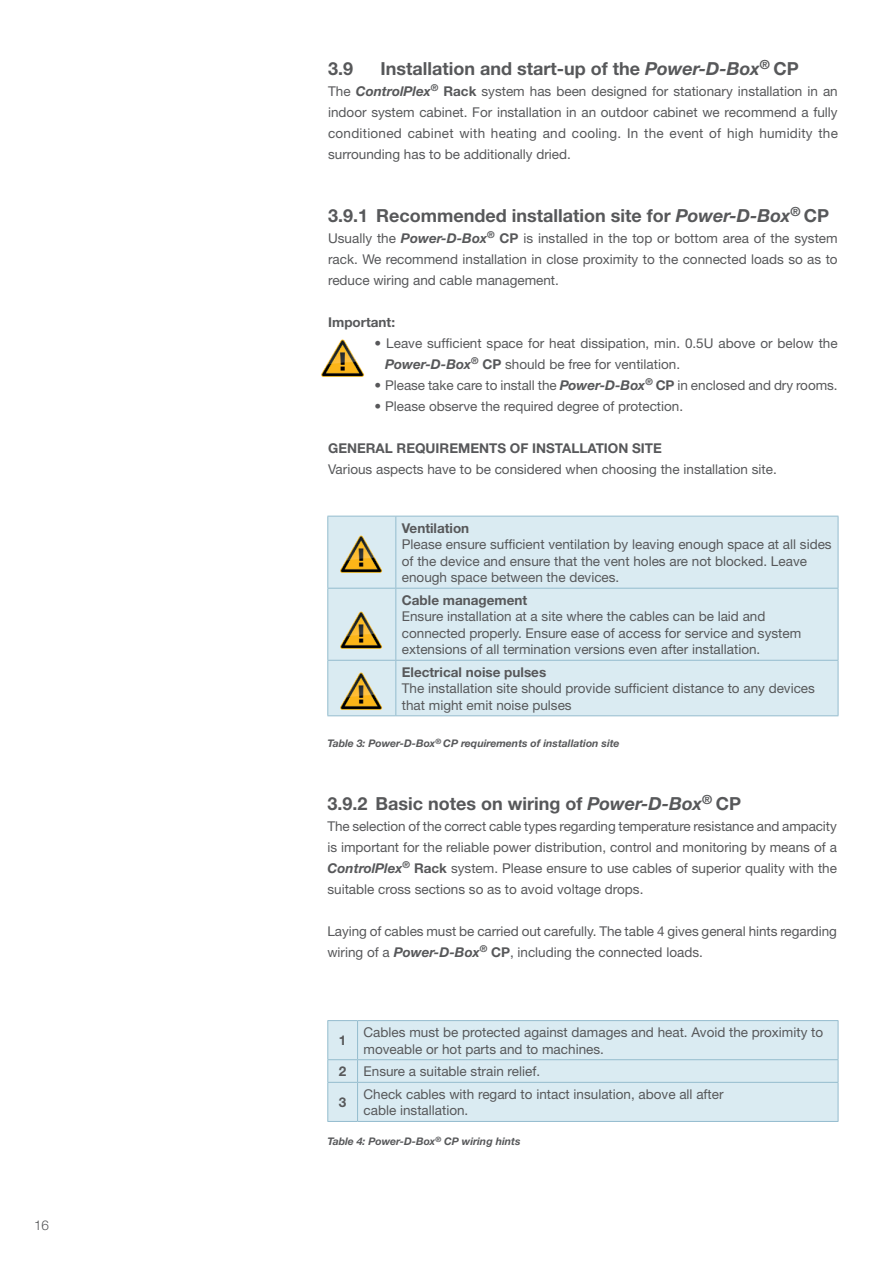
<style>
.page{position:relative;width:893px;height:1263px;background:#fff}
.page>*{position:absolute;margin:0;border:0;box-sizing:border-box;transform-origin:0 0}
.t1{font:700 18px "Helvetica Neue LT";color:#57585a}
.t2{font:13.5px/21px "Helvetica Neue LT";color:#57585a}
.t3{font:700 13.5px "Helvetica Neue LT";color:#57585a}
.t4{font:300 13.5px "Helvetica Neue LT";color:#57585a}
.t5{font:italic 700 10.5px "Helvetica Neue LT";color:#57585a}
.s1{font-style:italic}
.s2{font-weight:700;font-style:italic}
.s3{font-weight:700}
</style>
<div class="page">
<img style="left:321px;top:339px;width:44px;height:38px">
<div style="left:328px;top:517px;width:510px;height:198px;background:#daebf2"></div>
<hr style="left:327px;top:516px;width:69px;height:1px;background:#94bcce">
<hr style="left:327px;top:516px;width:1px;height:72px;background:#94bcce">
<hr style="left:396px;top:516px;width:442px;height:1px;background:#94bcce">
<hr style="left:395px;top:516px;width:1px;height:72px;background:#94bcce">
<hr style="left:838px;top:516px;width:1px;height:72px;background:#94bcce">
<hr style="left:327px;top:588px;width:69px;height:1px;background:#94bcce">
<hr style="left:327px;top:589px;width:1px;height:71px;background:#94bcce">
<hr style="left:396px;top:588px;width:442px;height:1px;background:#94bcce">
<hr style="left:395px;top:589px;width:1px;height:71px;background:#94bcce">
<hr style="left:838px;top:589px;width:1px;height:71px;background:#94bcce">
<hr style="left:327px;top:660px;width:69px;height:1px;background:#94bcce">
<hr style="left:327px;top:661px;width:1px;height:54px;background:#94bcce">
<hr style="left:396px;top:660px;width:442px;height:1px;background:#94bcce">
<hr style="left:395px;top:661px;width:1px;height:54px;background:#94bcce">
<hr style="left:838px;top:661px;width:1px;height:54px;background:#94bcce">
<hr style="left:327px;top:715px;width:69px;height:1px;background:#94bcce">
<hr style="left:396px;top:715px;width:442px;height:1px;background:#94bcce">
<img style="left:337px;top:533px;width:48px;height:41px">
<img style="left:337px;top:610px;width:48px;height:41px">
<img style="left:337px;top:671px;width:48px;height:41px">
<div style="left:328px;top:1021px;width:510px;height:100px;background:#daebf2"></div>
<hr style="left:327px;top:1020px;width:31px;height:1px;background:#94bcce">
<hr style="left:327px;top:1021px;width:1px;height:38px;background:#94bcce">
<hr style="left:358px;top:1020px;width:480px;height:1px;background:#94bcce">
<hr style="left:357px;top:1021px;width:1px;height:38px;background:#94bcce">
<hr style="left:838px;top:1021px;width:1px;height:38px;background:#94bcce">
<hr style="left:327px;top:1059px;width:31px;height:1px;background:#94bcce">
<svg style="left:327px;top:1060px;width:1px;height:22px"></svg>
<hr style="left:358px;top:1059px;width:480px;height:1px;background:#94bcce">
<svg style="left:357px;top:1060px;width:1px;height:22px"></svg>
<svg style="left:838px;top:1060px;width:1px;height:22px"></svg>
<hr style="left:327px;top:1082px;width:31px;height:1px;background:#94bcce">
<hr style="left:327px;top:1083px;width:1px;height:38px;background:#94bcce">
<hr style="left:358px;top:1082px;width:480px;height:1px;background:#94bcce">
<hr style="left:357px;top:1083px;width:1px;height:38px;background:#94bcce">
<hr style="left:838px;top:1083px;width:1px;height:38px;background:#94bcce">
<hr style="left:327px;top:1121px;width:31px;height:1px;background:#94bcce">
<hr style="left:358px;top:1121px;width:480px;height:1px;background:#94bcce">
<p class="t4" style="left:34px;top:1217px;width:17px">16</p>
<h1 class="t1" style="left:328px;top:57px;width:27px">3.9</h1>
<h1 class="t1" style="left:381px;top:57px;width:420px">Installation and start-up of the <span class="s1">Power-D-Box</span><sup>®</sup> CP</h1>
<p class="t2" style="left:328px;top:80px;width:511px;text-align:justify">The <span class="s2">ControlPlex</span><sup>®</sup> <span class="s3">Rack</span> system has been designed for stationary installation in an indoor system cabinet. For installation in an outdoor cabinet we recommend a fully conditioned cabinet with heating and cooling. In the event of high humidity the surrounding has to be additionally dried.</p>
<h1 class="t1" style="left:328px;top:204px;width:503px">3.9.1 Recommended installation site for <span class="s1">Power-D-Box</span><sup>®</sup> CP</h1>
<p class="t2" style="left:328px;top:227px;width:511px;text-align:justify">Usually the <span class="s2">Power-D-Box</span><sup>®</sup> <span class="s3">CP</span> is installed in the top or bottom area of the system rack. We recommend installation in close proximity to the connected loads so as to reduce wiring and cable management.</p>
<p class="t3" style="left:328px;top:314px;width:68px">Important:</p>
<p class="t2" style="left:385px;top:332px;width:454px;text-indent:-11px">• Leave sufficient space for heat dissipation, min. 0.5U above or below the<br><span class="s2">Power-D-Box</span><sup>®</sup> <span class="s3">CP</span> should be free for ventilation.</p>
<p class="t2" style="left:375px;top:374px;width:465px">• Please take care to install the <span class="s2">Power-D-Box</span><sup>®</sup> <span class="s3">CP</span> in enclosed and dry rooms.</p>
<p class="t2" style="left:375px;top:395px;width:310px">• Please observe the required degree of protection.</p>
<p class="t3" style="left:328px;top:440px;width:335px">GENERAL REQUIREMENTS OF INSTALLATION SITE</p>
<p class="t2" style="left:328px;top:458px;width:450px">Various aspects have to be considered when choosing the installation site.</p>
<p class="t3" style="left:402px;top:519px;width:69px">Ventilation</p>
<p class="t2" style="left:402px;top:536px;width:431px;line-height:16.5px">Please ensure sufficient ventilation by leaving enough space at all sides of the device and ensure that the vent holes are not blocked. Leave enough space between the devices.</p>
<p class="t3" style="left:402px;top:592px;width:127px">Cable management</p>
<p class="t2" style="left:402px;top:608px;width:401px;line-height:16.5px">Ensure installation at a site where the cables can be laid and connected properly. Ensure ease of access for service and system extensions of all termination versions even after installation.</p>
<p class="t3" style="left:402px;top:664px;width:146px">Electrical noise pulses</p>
<p class="t2" style="left:402px;top:680px;width:415px;line-height:16.5px">The installation site should provide sufficient distance to any devices that might emit noise pulses</p>
<p class="t5" style="left:327px;top:737px;width:294px">Table 3: Power-D-Box<sup>®</sup> CP requirements of installation site</p>
<h1 class="t1" style="left:327px;top:792px;width:415px">3.9.2 Basic notes on wiring of <span class="s1">Power-D-Box</span><sup>®</sup> CP</h1>
<p class="t2" style="left:327px;top:815px;width:511px;text-align:justify">The selection of the correct cable types regarding temperature resistance and ampacity is important for the reliable power distribution, control and monitoring by means of a <span class="s2">ControlPlex</span><sup>®</sup> <span class="s3">Rack</span> system. Please ensure to use cables of superior quality with the suitable cross sections so as to avoid voltage drops.</p>
<p class="t2" style="left:327px;top:920px;width:511px">Laying of cables must be carried out carefully. The table 4 gives general hints regarding wiring of a <span class="s2">Power-D-Box</span><sup>®</sup> <span class="s3">CP</span>, including the connected loads.</p>
<p class="t3" style="left:339px;top:1032px;width:9px">1</p>
<p class="t2" style="left:364px;top:1024px;width:461px;line-height:16.5px">Cables must be protected against damages and heat. Avoid the proximity to moveable or hot parts and to machines.</p>
<p class="t3" style="left:339px;top:1063px;width:9px">2</p>
<p class="t2" style="left:364px;top:1061px;width:178px">Ensure a suitable strain relief.</p>
<p class="t3" style="left:339px;top:1094px;width:9px">3</p>
<p class="t2" style="left:364px;top:1086px;width:362px;line-height:16.5px">Check cables with regard to intact insulation, above all after cable installation.</p>
<p class="t5" style="left:327px;top:1135px;width:195px">Table 4: Power-D-Box<sup>®</sup> CP wiring hints</p>
</div>
